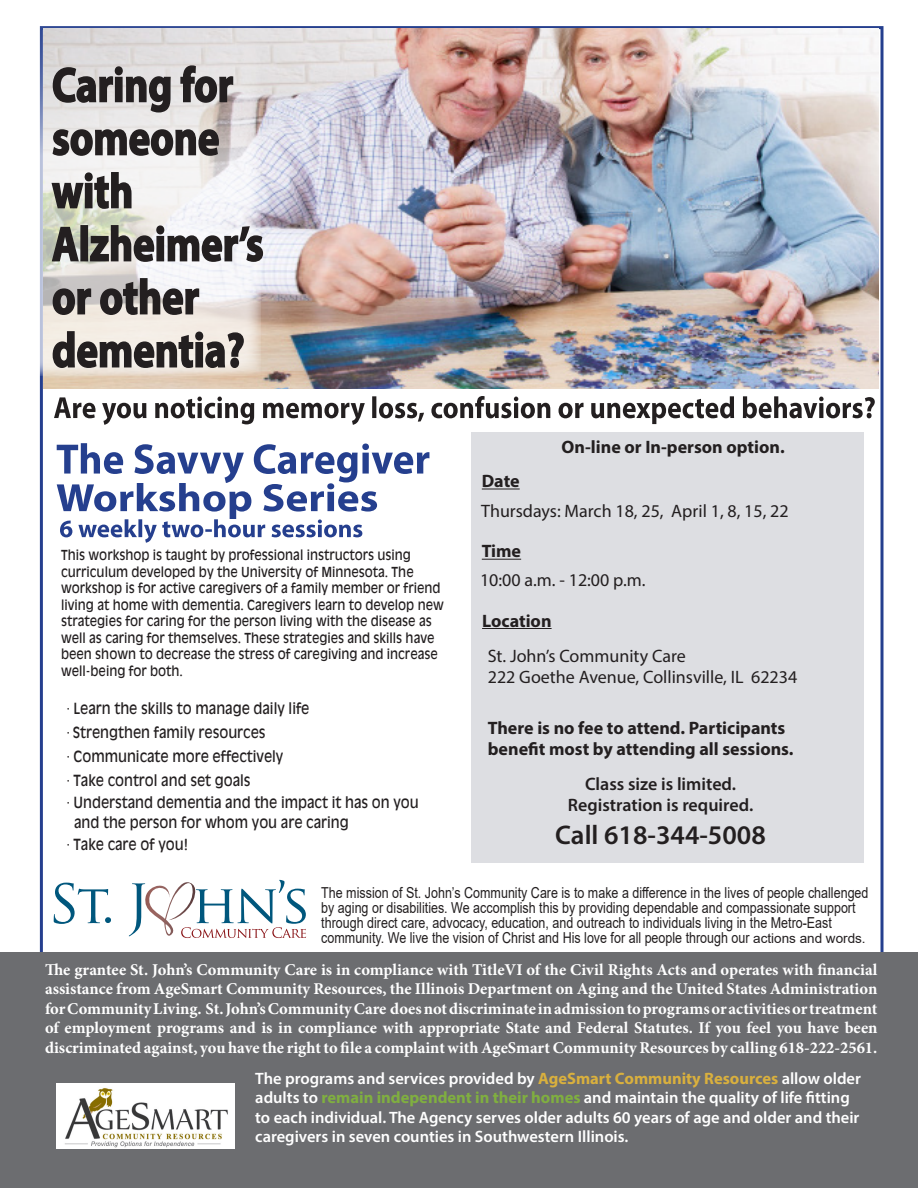
<style>
.page{position:relative;width:918px;height:1188px;background:#fff}
.page>*{position:absolute;margin:0;border:0;box-sizing:border-box;transform-origin:0 0}
.t1{font:600 27px "Myriad Pro";color:#231f20}
.t2{font:18px "Myriad Pro";color:#231f20}
.t3{font:700 18px/21.6px "Myriad Pro";color:#231f20}
.t4{font:600 18px/21.6px "Myriad Pro";color:#231f20;text-align:center}
.t5{font:700 16.5px/19.5px "Minion Pro";color:#fff;text-align:justify}
.t6{font:600 16.5px/19.5px "Myriad Pro";color:#fff}
.t7{font:15.15px/15px "Arial";color:#231f20;scale:.83 1}
.t8{font:15px/19.5px "Antique Olive";color:#231f20;scale:.89 1}
.t9{font:13.5px/16.5px "Antique Olive";color:#231f20;scale:.89 1}
.s1{font-family:"Minion Pro"}
.s2{font-size:13.5px}
.s3{font-weight:700;color:#d9b03e}
.s4{font-weight:700;color:#80af40}
</style>
<div class="page">
<img style="left:44px;top:29px;width:835px;height:360px">
<svg style="left:39px;top:26px;width:222px;height:350px"></svg>
<svg style="left:52px;top:330px;width:193px;height:39px;background:#8d8885"></svg>
<svg style="left:52px;top:277px;width:148px;height:39px;background:#8b8786"></svg>
<svg style="left:51px;top:224px;width:213px;height:39px"></svg>
<svg style="left:51px;top:171px;width:81px;height:39px"></svg>
<svg style="left:51px;top:129px;width:169px;height:28px;background:#6d6a6a"></svg>
<svg style="left:52px;top:65px;width:182px;height:48px;background:#989494"></svg>
<div style="left:471px;top:432px;width:393px;height:430px;background:#dddee2"></div>
<svg style="left:57px;top:443px;width:372px;height:100px"></svg>
<hr style="left:482px;top:489px;width:38px;height:1px;background:#231f20">
<div style="left:0;top:952px;width:918px;height:236px;background:#6c6d70"></div>
<img style="left:56px;top:1084px;width:178px;height:65px">
<svg style="left:54px;top:883px;width:57px;height:41px"></svg>
<svg style="left:129px;top:879px;width:177px;height:59px"></svg>
<hr style="left:482px;top:559px;width:39px;height:1px;background:#231f20">
<hr style="left:482px;top:628px;width:70px;height:1px;background:#231f20">
<svg style="left:54px;top:396px;width:821px;height:29px"></svg>
<p class="t3" style="left:482px;top:470px;width:39px">Date</p>
<p class="t3" style="left:562px;top:435px;width:225px">On-line or In-person option.</p>
<p class="t9" style="left:61px;top:547px;width:431px">This workshop is taught by professional instructors using curriculum developed by the University of Minnesota. The workshop is for active caregivers of a family member or friend living at home with dementia. Caregivers learn to develop new strategies for caring for the person living with the disease as well as caring for themselves. These strategies and skills have been shown to decrease the stress of caregiving and increase well-being for both.</p>
<p class="t8" style="left:67px;top:699px;width:274px"><span class="s1">·</span> Learn the skills to manage daily life</p>
<p class="t8" style="left:67px;top:723px;width:225px"><span class="s1">·</span> Strengthen family resources</p>
<p class="t8" style="left:67px;top:747px;width:245px"><span class="s1">·</span> Communicate more effectively</p>
<p class="t8" style="left:67px;top:771px;width:208px"><span class="s1">·</span> Take control and set goals</p>
<p class="t8" style="left:74px;top:793px;width:389px;text-indent:-7px"><span class="s1">·</span> Understand dementia and the impact it has on you and the person for whom you are caring</p>
<p class="t8" style="left:67px;top:835px;width:138px"><span class="s1">·</span> Take care of you!</p>
<p class="t2" style="left:481px;top:500px;width:309px">Thursdays: March 18, 25, April 1, 8, 15, 22</p>
<p class="t3" style="left:482px;top:540px;width:41px">Time</p>
<p class="t2" style="left:480px;top:569px;width:167px">10:00 a.m. - 12:00 p.m.</p>
<p class="t3" style="left:482px;top:609px;width:71px">Location</p>
<p class="t2" style="left:488px;top:645px;width:199px">St. John’s Community Care</p>
<p class="t2" style="left:488px;top:666px;width:311px">222 Goethe Avenue, Collinsville, IL 62234</p>
<p class="t3" style="left:488px;top:716px;width:307px">There is no fee to attend. Participants benefit most by attending all sessions.</p>
<p class="t4" style="left:568px;top:772px;width:187px">Class size is limited.<br>Registration is required.</p>
<p class="t1" style="left:555px;top:817px;width:212px">Call 618-344-5008</p>
<p class="t7" style="left:321px;top:885px;width:661px">The mission of St. John’s Community Care is to make a difference in the lives of people challenged by aging or disabilities. We accomplish this by providing dependable and compassionate support through direct care, advocacy, education, and outreach to individuals living in the Metro-East community. We live the vision of Christ and His love for all people through our <span class="s2">actions and words.</span></p>
<p class="t5" style="left:45px;top:960px;width:834px">The grantee St. John’s Community Care is in compliance with TitleVI of the Civil Rights Acts and operates with financial assistance from AgeSmart Community Resources, the Illinois Department on Aging and the United States Administration for Community Living. St. John’s Community Care does not discriminate in admission to programs or activities or treatment of employment programs and is in compliance with appropriate State and Federal Statutes. If you feel you have been discriminated against, you have the right to file a complaint with AgeSmart Community Resources by calling 618-222-2561.</p>
<p class="t6" style="left:255px;top:1068px;width:607px">The programs and services provided by <span class="s3">AgeSmart Community Resources</span> allow older adults to <span class="s4">remain independent in their homes</span> and maintain the quality of life fitting to each individual. The Agency serves older adults 60 years of age and older and their caregivers in seven counties in Southwestern Illinois.</p>
</div>
